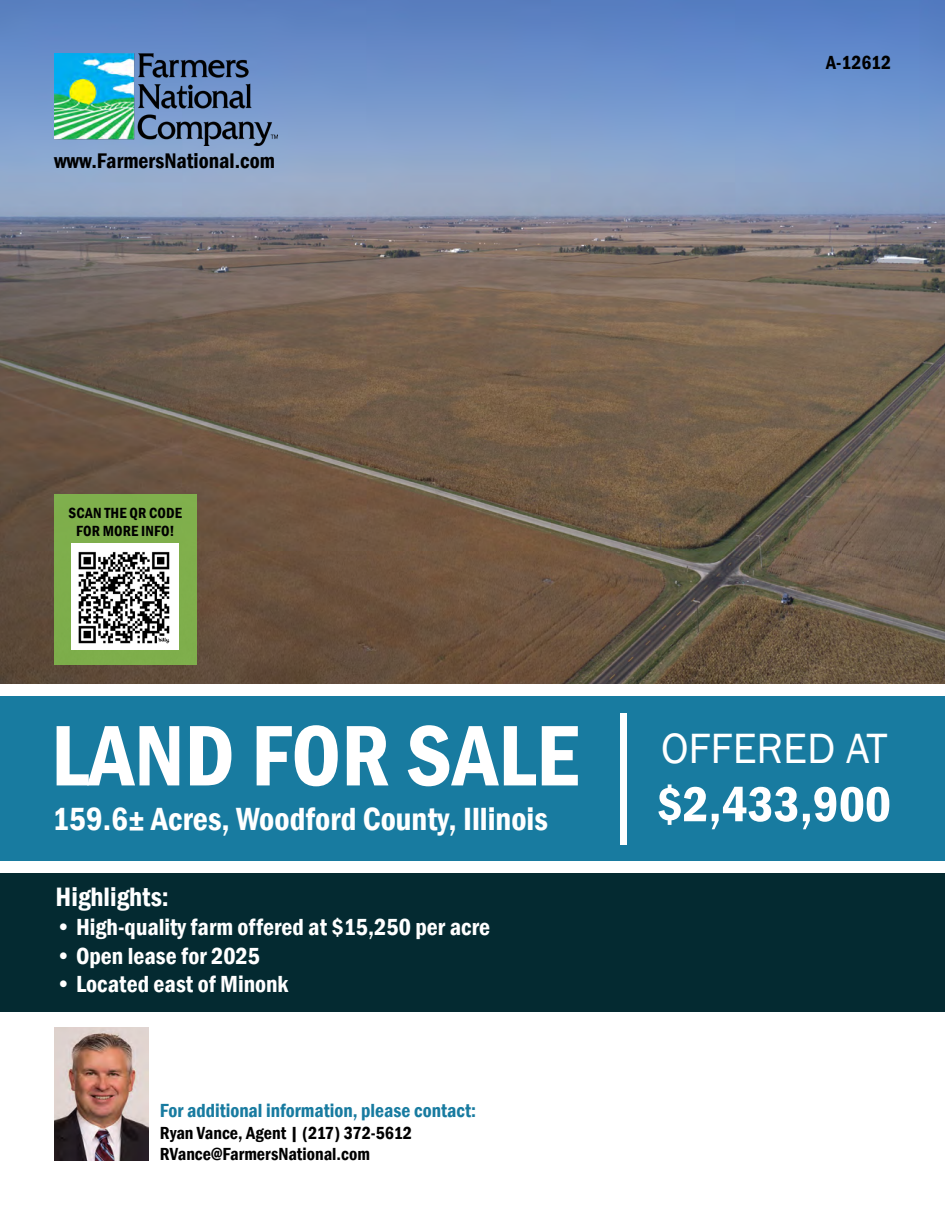
<style>
.page{position:relative;width:945px;height:1215px;background:#fff}
.page>*{position:absolute;margin:0;border:0;box-sizing:border-box;transform-origin:0 0}
.t1{font:600 condensed 88.95px "Franklin Gothic";color:#fff}
.t2{font:600 condensed 51px "Franklin Gothic";color:#fff}
.t3{font:600 condensed 33px "Franklin Gothic";color:#fff}
.t4{font:600 condensed 27.3px "Franklin Gothic";color:#fff}
.t5{font:600 condensed 24px "Franklin Gothic";color:#fff}
.t6{font:600 condensed 21.75px "Franklin Gothic";color:#000}
.t7{font:600 condensed 19.5px "Franklin Gothic";color:#187ba0}
.t8{font:600 condensed 19.5px "Franklin Gothic";color:#000}
.t9{font:600 condensed 18px/21.6px "Franklin Gothic";color:#000}
.t10{font:600 condensed 15.15px/18.1px "Franklin Gothic";letter-spacing:.01em;color:#000;text-align:center}
</style>
<div class="page">
<div style="left:0;top:873px;width:945px;height:139px;background:#042a31"></div>
<img style="left:0;top:0;width:945px;height:683px">
<img style="left:54px;top:54px;width:224px;height:92px">
<div style="left:54px;top:494px;width:143px;height:171px;background:#7faf4c"></div>
<img style="left:72px;top:543px;width:106px;height:107px">
<div style="left:0;top:696px;width:945px;height:165px;background:#187ba0"></div>
<div style="left:621px;top:713px;width:6px;height:131px;background:#fff"></div>
<img style="left:54px;top:1028px;width:94px;height:133px">
<p class="t6" style="left:54px;top:147px;width:223px">www.FarmersNational.com</p>
<p class="t10" style="left:69px;top:504px;width:115px">SCAN THE QR CODE<br>FOR MORE INFO!</p>
<p class="t8" style="left:826px;top:50px;width:66px">A-12612</p>
<h1 class="t1" style="left:51px;top:696px;width:838px">LAND FOR SALE <sup>OFFERED</sup> <sup>AT</sup></h1>
<h3 class="t3" style="left:52px;top:796px;width:497px">159.6± Acres, Woodford County, Illinois</h3>
<h2 class="t2" style="left:657px;top:770px;width:236px">$2,433,900</h2>
<p class="t4" style="left:56px;top:879px;width:115px">Highlights:</p>
<p class="t5" style="left:56px;top:911px;width:436px">• High-quality farm offered at $15,250 per acre</p>
<p class="t5" style="left:56px;top:940px;width:206px">• Open lease for 2025</p>
<p class="t5" style="left:56px;top:968px;width:235px">• Located east of Minonk</p>
<p class="t7" style="left:160px;top:1098px;width:318px">For additional information, please contact:</p>
<p class="t9" style="left:160px;top:1122px;width:254px">Ryan Vance, Agent | (217) 372-5612<br>RVance@FarmersNational.com</p>
</div>
